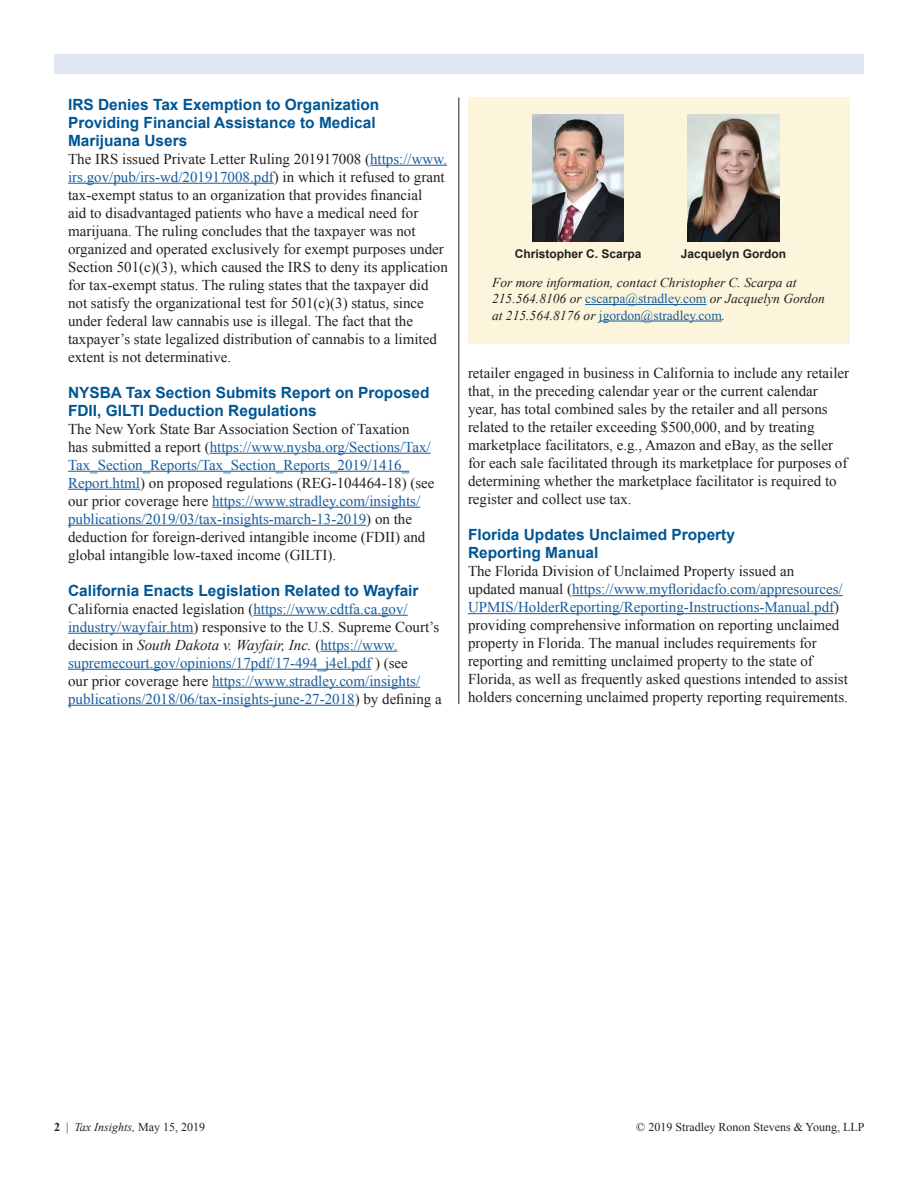
<style>
.page{position:relative;width:918px;height:1188px;background:#fff}
.page>*{position:absolute;margin:0;border:0;box-sizing:border-box;transform-origin:0 0}
.t1{font:700 15.45px/18px "Arial";color:#005594}
.t2{font:15px/18px "Times New Roman";color:#231f20}
.t3{font:15px/18px "Times New Roman";color:#175d9e}
.t4{font:italic 13.5px/16.5px "Times New Roman";color:#231f20}
.t5{font:12px "Times New Roman";color:#231f20}
.t6{font:700 12px "Arial";color:#231f20}
.t7{font:italic 12px "Times New Roman";color:#231f20}
.s1{color:#175d9e}
.s2{color:#231f20}
.s3{font-style:italic;color:#231f20}
.s4{font-style:normal;color:#175d9e}
.s5{font-weight:700;font-style:normal}
.s6{font-style:normal}
</style>
<div class="page">
<div style="left:54px;top:54px;width:810px;height:19px;background:#e0e6f2"></div>
<hr style="left:370px;top:165px;width:77px;height:1px;background:#175d9e">
<hr style="left:68px;top:183px;width:206px;height:1px;background:#175d9e">
<hr style="left:210px;top:453px;width:221px;height:1px;background:#175d9e">
<hr style="left:68px;top:471px;width:341px;height:1px;background:#175d9e">
<hr style="left:68px;top:489px;width:72px;height:1px;background:#175d9e">
<hr style="left:212px;top:507px;width:208px;height:1px;background:#175d9e">
<hr style="left:68px;top:525px;width:298px;height:1px;background:#175d9e">
<hr style="left:253px;top:615px;width:155px;height:1px;background:#175d9e">
<hr style="left:68px;top:633px;width:125px;height:1px;background:#175d9e">
<hr style="left:320px;top:651px;width:77px;height:1px;background:#175d9e">
<hr style="left:68px;top:669px;width:303px;height:1px;background:#175d9e">
<hr style="left:212px;top:687px;width:208px;height:1px;background:#175d9e">
<hr style="left:68px;top:705px;width:287px;height:1px;background:#175d9e">
<hr style="left:572px;top:595px;width:271px;height:1px;background:#175d9e">
<hr style="left:468px;top:613px;width:366px;height:1px;background:#175d9e">
<hr style="left:459px;top:98px;width:1px;height:606px;background:#231f20">
<div style="left:468px;top:97px;width:382px;height:247px;background:#fcf5db"></div>
<hr style="left:585px;top:304px;width:121px;height:1px;background:#175d9e">
<hr style="left:599px;top:321px;width:123px;height:1px;background:#175d9e">
<img style="left:533px;top:114px;width:91px;height:127px">
<img style="left:687px;top:114px;width:93px;height:127px">
<p class="t1" style="left:68px;top:96px;width:313px">IRS Denies Tax Exemption to Organization<br>Providing Financial Assistance to Medical<br>Marijuana Users</p>
<p class="t2" style="left:68px;top:149px;width:381px">The IRS issued Private Letter Ruling 201917008 (<span class="s1">https://www. irs.gov/pub/irs-wd/201917008.pdf</span>) in which it refused to grant tax-exempt status to an organization that provides financial<br>aid to disadvantaged patients who have a medical need for marijuana. The ruling concludes that the taxpayer was not organized and operated exclusively for exempt purposes under Section 501(c)(3), which caused the IRS to deny its application for tax-exempt status. The ruling states that the taxpayer did not satisfy the organizational test for 501(c)(3) status, since under federal law cannabis use is illegal. The fact that the taxpayer’s state legalized distribution of cannabis to a limited extent is not determinative.</p>
<p class="t1" style="left:68px;top:384px;width:363px">NYSBA Tax Section Submits Report on Proposed<br>FDII, GILTI Deduction Regulations</p>
<p class="t2" style="left:68px;top:419px;width:368px">The New York State Bar Association Section of Taxation<br>has submitted a report (<span class="s1">https://www.nysba.org/Sections/Tax/ Tax_Section_Reports/Tax_Section_Reports_2019/1416_ Report.html</span>) on proposed regulations (REG-104464-18) (see our prior coverage here <span class="s1">https://www.stradley.com/insights/ publications/2019/03/tax-insights-march-13-2019</span>) on the deduction for foreign-derived intangible income (FDII) and global intangible low-taxed income (GILTI).</p>
<p class="t1" style="left:68px;top:582px;width:352px">California Enacts Legislation Related to Wayfair</p>
<p class="t3" style="left:68px;top:599px;width:375px"><span class="s2">California enacted legislation (</span>https://www.cdtfa.ca.gov/ industry/wayfair.htm<span class="s2">) responsive to the U.S. Supreme Court’s decision in</span> <span class="s3">South Dakota v. Wayfair, Inc.</span> <span class="s2">(</span>https://www. supremecourt.gov/opinions/17pdf/17-494_j4el.pdf <span class="s2">) (see<br>our prior coverage here</span> https://www.stradley.com/insights/ publications/2018/06/tax-insights-june-27-2018<span class="s2">) by defining a</span></p>
<p class="t6" style="left:515px;top:246px;width:128px">Christopher C. Scarpa</p>
<p class="t6" style="left:681px;top:246px;width:107px">Jacquelyn Gordon</p>
<p class="t4" style="left:492px;top:273px;width:334px">For more information, contact Christopher C. Scarpa at<br>215.564.8106 or <span class="s4">cscarpa@stradley.com</span> or Jacquelyn Gordon at 215.564.8176 or <span class="s4">jgordon@stradley.com</span>.</p>
<p class="t2" style="left:468px;top:364px;width:383px">retailer engaged in business in California to include any retailer that, in the preceding calendar year or the current calendar year, has total combined sales by the retailer and all persons related to the retailer exceeding $500,000, and by treating marketplace facilitators, e.g., Amazon and eBay, as the seller for each sale facilitated through its marketplace for purposes of determining whether the marketplace facilitator is required to register and collect use tax.</p>
<p class="t1" style="left:468px;top:526px;width:269px">Florida Updates Unclaimed Property<br>Reporting Manual</p>
<p class="t2" style="left:468px;top:562px;width:381px">The Florida Division of Unclaimed Property issued an<br>updated manual (<span class="s1">https://www.myfloridacfo.com/appresources/ UPMIS/HolderReporting/Reporting-Instructions-Manual.pdf</span>) providing comprehensive information on reporting unclaimed property in Florida. The manual includes requirements for reporting and remitting unclaimed property to the state of Florida, as well as frequently asked questions intended to assist holders concerning unclaimed property reporting requirements.</p>
<p class="t7" style="left:54px;top:1119px;width:153px"><span class="s5">2</span> <span class="s6">|</span> Tax Insights, <span class="s6">May 15, 2019</span></p>
<p class="t5" style="left:636px;top:1119px;width:230px">© 2019 Stradley Ronon Stevens &amp; Young, LLP</p>
</div>
